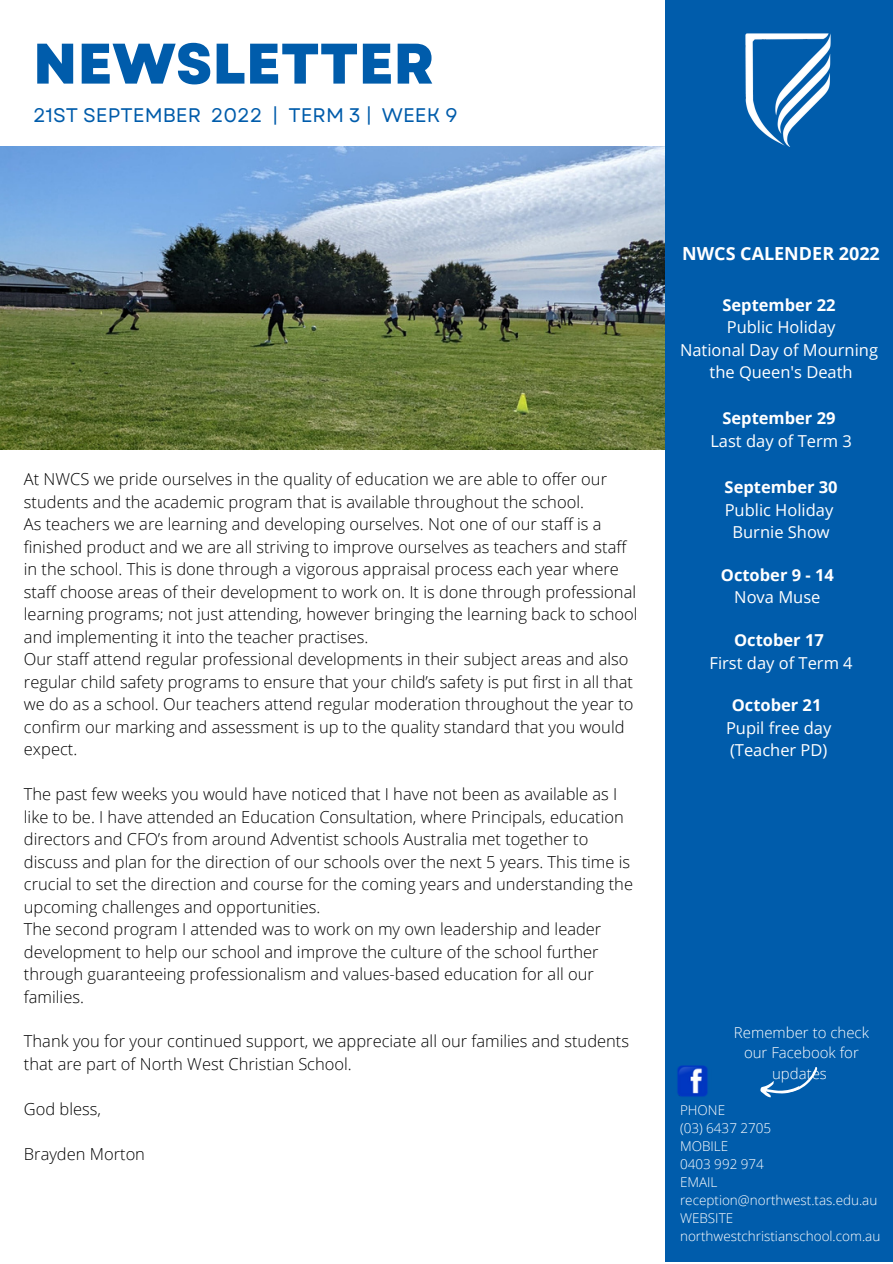
<style>
.page{position:relative;width:893px;height:1264px;background:#fff}
.page>*{position:absolute;margin:0;border:0;box-sizing:border-box;transform-origin:0 0}
.t1{font:800 57px "Garet";color:#005cab}
.t2{font:19.65px "Garet";color:#005cab}
.t3{font:700 18px "Open Sans";color:#fff}
.t4{font:300 16.5px/22.5px "Open Sans";color:#000}
.t5{font:16.5px/22.5px "Open Sans";color:#fff;text-align:center}
.t6{font:700 16.5px "Open Sans";color:#fff}
.t7{font:300 15px/20.2px "Open Sans";color:#fff;text-align:center}
.t8{font:300 13.5px/18px "Open Sans";color:#fff}
</style>
<div class="page">
<div style="left:665px;top:0;width:227px;height:1262px;background:#005cab"></div>
<img style="left:677px;top:1065px;width:31px;height:32px">
<svg style="left:760px;top:1067px;width:58px;height:31px"></svg>
<img style="left:745px;top:33px;width:86px;height:113px">
<img style="left:0;top:147px;width:664px;height:302px">
<h1 class="t1" style="left:33px;top:23px;width:403px">NEWSLETTER</h1>
<p class="t2" style="left:33px;top:101px;width:426px">21ST SEPTEMBER 2022 | TERM 3 | WEEK 9</p>
<p class="t4" style="left:24px;top:467px;width:615px">At NWCS we pride ourselves in the quality of education we are able to offer our students and the academic program that is available throughout the school.<br>As teachers we are learning and developing ourselves. Not one of our staff is a finished product and we are all striving to improve ourselves as teachers and staff in the school. This is done through a vigorous appraisal process each year where staff choose areas of their development to work on. It is done through professional learning programs; not just attending, however bringing the learning back to school and implementing it into the teacher practises.<br>Our staff attend regular professional developments in their subject areas and also regular child safety programs to ensure that your child’s safety is put first in all that we do as a school. Our teachers attend regular moderation throughout the year to confirm our marking and assessment is up to the quality standard that you would expect.</p>
<p class="t4" style="left:24px;top:782px;width:610px">The past few weeks you would have noticed that I have not been as available as I like to be. I have attended an Education Consultation, where Principals, education directors and CFO’s from around Adventist schools Australia met together to discuss and plan for the direction of our schools over the next 5 years. This time is crucial to set the direction and course for the coming years and understanding the upcoming challenges and opportunities.<br>The second program I attended was to work on my own leadership and leader development to help our school and improve the culture of the school further through guaranteeing professionalism and values-based education for all our families.</p>
<p class="t4" style="left:24px;top:1029px;width:606px">Thank you for your continued support, we appreciate all our families and students that are part of North West Christian School.</p>
<p class="t4" style="left:24px;top:1097px;width:79px">God bless,</p>
<p class="t4" style="left:24px;top:1142px;width:123px">Brayden Morton</p>
<p class="t3" style="left:682px;top:241px;width:199px">NWCS CALENDER 2022</p>
<p class="t6" style="left:722px;top:293px;width:115px">September 22</p>
<p class="t5" style="left:680px;top:316px;width:199px">Public Holiday<br>National Day of Mourning the Queen's Death</p>
<p class="t6" style="left:722px;top:407px;width:115px">September 29</p>
<p class="t5" style="left:710px;top:429px;width:143px">Last day of Term 3</p>
<p class="t6" style="left:724px;top:475px;width:115px">September 30</p>
<p class="t5" style="left:724px;top:498px;width:110px">Public Holiday<br>Burnie Show</p>
<p class="t6" style="left:720px;top:563px;width:114px">October 9 - 14</p>
<p class="t5" style="left:734px;top:585px;width:88px">Nova Muse</p>
<p class="t6" style="left:734px;top:628px;width:91px">October 17</p>
<p class="t5" style="left:709px;top:651px;width:145px">First day of Term 4</p>
<p class="t6" style="left:731px;top:693px;width:91px">October 21</p>
<p class="t5" style="left:726px;top:716px;width:107px;text-align:left">Pupil free day (Teacher PD)</p>
<p class="t7" style="left:734px;top:1022px;width:136px">Remember to check our Facebook for updates</p>
<p class="t8" style="left:680px;top:1100px;width:202px">PHONE<br>(03) 6437 2705<br>MOBILE<br>0403 992 974<br>EMAIL reception@northwest.tas.edu.au<br>WEBSITE northwestchristianschool.com.au</p>
</div>
